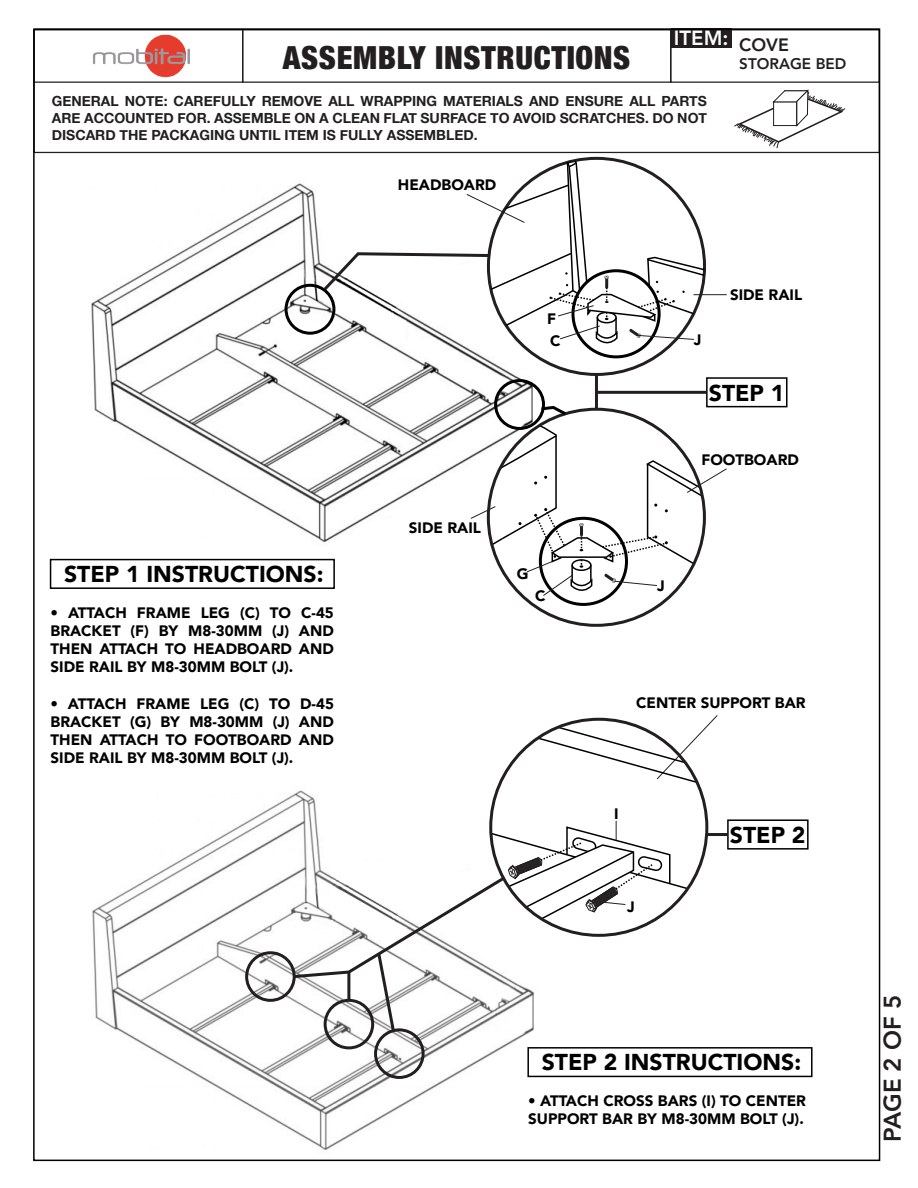
<style>
.page{position:relative;width:918px;height:1188px;background:#fff}
.page>*{position:absolute;margin:0;border:0;box-sizing:border-box;transform-origin:0 0}
.t1{font:900 condensed 31.8px "Helvetica Neue";letter-spacing:.02em;color:#231f20}
.t2{font:800 24px "Avenir";color:#231f20}
.t3{font:900 22.95px "Avenir";color:#000}
.t4{font:800 20.4px "Avenir";color:#fff}
.t5{font:800 17.85px "Avenir";color:#231f20}
.t6{font:800 15.3px "Avenir";color:#231f20}
.t7{font:900 15.15px/18.1px "Avenir";color:#000;text-align:justify}
.t8{font:700 13.95px/16.8px "Helvetica Neue";color:#231f20;text-align:justify}
</style>
<div class="page">
<img style="left:92px;top:769px;width:473px;height:382px">
<img style="left:91px;top:183px;width:470px;height:360px">
<div style="left:419px;top:502px;width:382px;height:125px;background:#fff"></div>
<svg style="left:540px;top:518px;width:87px;height:86px"></svg>
<div style="left:706px;top:377px;width:82px;height:30px;border:2px solid #000"></div>
<img style="left:93px;top:34px;width:97px;height:44px">
<div style="left:34px;top:29px;width:209px;height:54px;border:1px solid #231f20"></div>
<div style="left:670px;top:29px;width:210px;height:54px;border:1px solid #231f20"></div>
<div style="left:242px;top:29px;width:429px;height:54px;border:1px solid #231f20"></div>
<svg style="left:734px;top:89px;width:111px;height:60px"></svg>
<div style="left:671px;top:29px;width:60px;height:19px;background:#231f20"></div>
<div style="left:527px;top:1047px;width:286px;height:30px;border:2px solid #000"></div>
<div style="left:50px;top:559px;width:285px;height:30px;border:2px solid #000"></div>
<div style="left:245px;top:951px;width:51px;height:51px;border:3px solid #231f20;border-radius:50%"></div>
<div style="left:324px;top:999px;width:50px;height:50px;border:3px solid #231f20;border-radius:50%"></div>
<div style="left:374px;top:1028px;width:51px;height:51px;border:3px solid #231f20;border-radius:50%"></div>
<svg style="left:528px;top:715px;width:190px;height:76px"></svg>
<svg style="left:291px;top:821px;width:416px;height:213px"></svg>
<div style="left:727px;top:819px;width:82px;height:31px;border:2px solid #000"></div>
<hr style="left:707px;top:833px;width:21px;height:3px;background:#231f20">
<div style="left:285px;top:284px;width:50px;height:51px;border:3px solid #000;border-radius:50%"></div>
<svg style="left:470px;top:367px;width:257px;height:229px"></svg>
<hr style="left:595px;top:392px;width:3px;height:17px;background:#231f20">
<hr style="left:693px;top:294px;width:34px;height:1px;background:#231f20">
<svg style="left:573px;top:271px;width:86px;height:86px"></svg>
<svg style="left:321px;top:158px;width:384px;height:190px"></svg>
<h3 class="t4" style="left:674px;top:26px;width:56px">ITEM:</h3>
<h1 class="t1" style="left:283px;top:31px;width:349px">ASSEMBLY INSTRUCTIONS</h1>
<p class="t8" style="left:52px;top:93px;width:657px">GENERAL NOTE: CAREFULLY REMOVE ALL WRAPPING MATERIALS AND ENSURE ALL PARTS ARE ACCOUNTED FOR. ASSEMBLE ON A CLEAN FLAT SURFACE TO AVOID SCRATCHES. DO NOT DISCARD THE PACKAGING UNTIL ITEM IS FULLY ASSEMBLED.</p>
<p class="t5" style="left:739px;top:34px;width:51px">COVE</p>
<p class="t6" style="left:739px;top:55px;width:109px">STORAGE BED</p>
<p class="t7" style="left:398px;top:175px;width:100px">HEADBOARD</p>
<h3 class="t3" style="left:64px;top:554px;width:261px">STEP 1 INSTRUCTIONS:</h3>
<p class="t7" style="left:51px;top:603px;width:285px">• ATTACH FRAME LEG (C) TO C-45<br>BRACKET (F) BY M8-30MM (J) AND THEN ATTACH TO HEADBOARD AND SIDE RAIL BY M8-30MM BOLT (J).</p>
<p class="t7" style="left:51px;top:694px;width:285px">• ATTACH FRAME LEG (C) TO D-45<br>BRACKET (G) BY M8-30MM (J) AND THEN ATTACH TO FOOTBOARD AND SIDE RAIL BY M8-30MM BOLT (J).</p>
<p class="t7" style="left:409px;top:518px;width:74px">SIDE RAIL</p>
<p class="t7" style="left:547px;top:309px;width:10px">F</p>
<p class="t7" style="left:550px;top:332px;width:12px">C</p>
<p class="t7" style="left:694px;top:331px;width:9px">J</p>
<p class="t7" style="left:730px;top:285px;width:74px">SIDE RAIL</p>
<h3 class="t3" style="left:709px;top:373px;width:77px">STEP 1</h3>
<p class="t7" style="left:517px;top:564px;width:13px">G</p>
<p class="t7" style="left:535px;top:586px;width:12px">C</p>
<p class="t7" style="left:701px;top:450px;width:99px">FOOTBOARD</p>
<p class="t7" style="left:657px;top:576px;width:9px">J</p>
<p class="t7" style="left:636px;top:694px;width:171px">CENTER SUPPORT BAR</p>
<p class="t7" style="left:614px;top:804px;width:6px">I</p>
<p class="t7" style="left:627px;top:897px;width:9px">J</p>
<h3 class="t3" style="left:730px;top:816px;width:77px">STEP 2</h3>
<h3 class="t3" style="left:542px;top:1042px;width:261px">STEP 2 INSTRUCTIONS:</h3>
<p class="t7" style="left:528px;top:1091px;width:279px">• ATTACH CROSS BARS (I) TO CENTER<br>SUPPORT BAR BY M8-30MM BOLT (J).</p>
<h2 class="t2" style="left:878px;top:1142px;width:149px;rotate:-90deg">PAGE 2 OF 5</h2>
</div>
